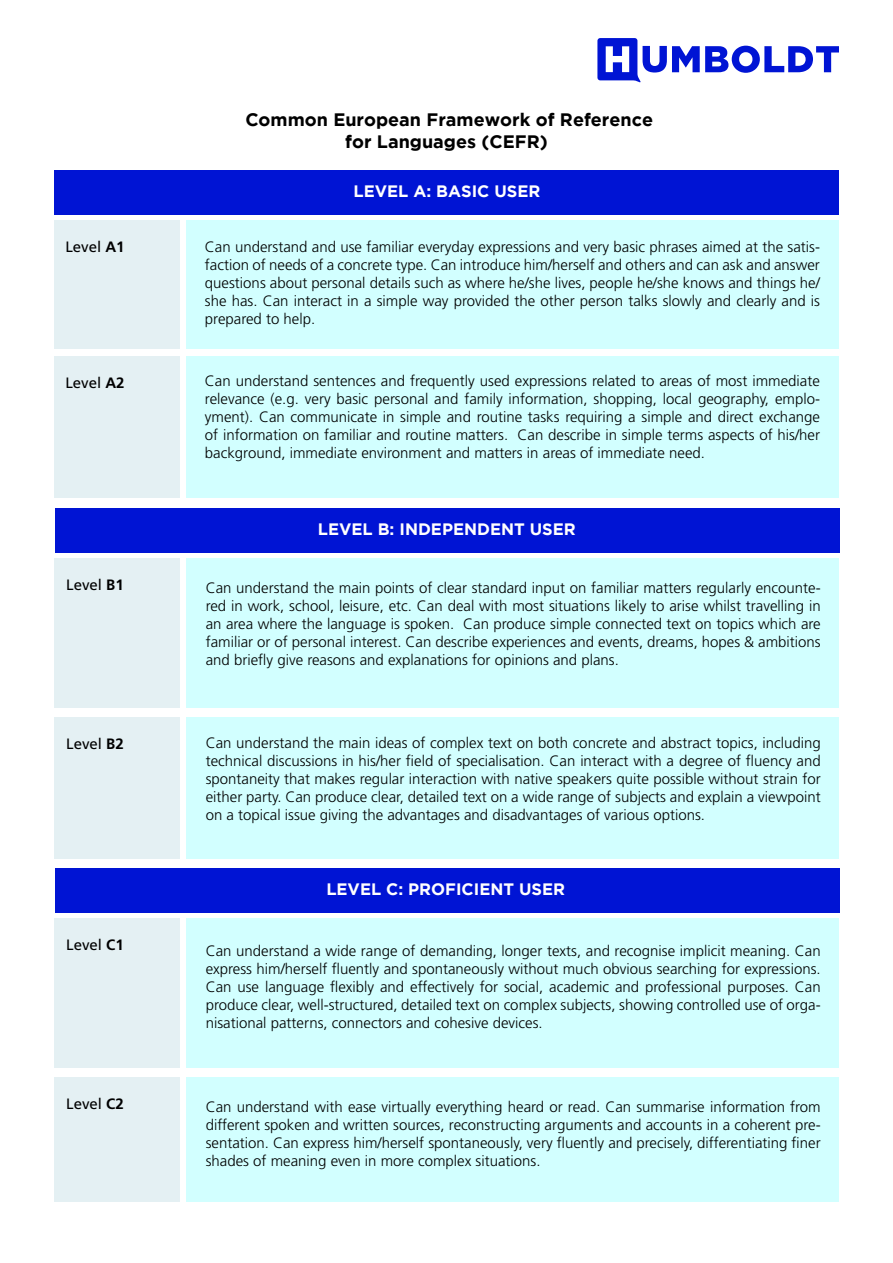
<style>
.page{position:relative;width:893px;height:1263px;background:#fff}
.page>*{position:absolute;margin:0;border:0;box-sizing:border-box;transform-origin:0 0}
.t1{font:700 18px/21.6px "Gotham";color:#000;text-align:center}
.t2{font:700 16.5px "Gotham";color:#fff}
.t3{font:300 15px/18px "Frutiger LT Std";color:#000;text-align:justify}
.t4{font:15px "Frutiger LT Std";color:#000}
.s1{font-weight:700}
</style>
<div class="page">
<svg style="left:597px;top:38px;width:242px;height:44px"></svg>
<div style="left:54px;top:170px;width:785px;height:45px;background:#0014d4"></div>
<div style="left:186px;top:220px;width:652px;height:129px;background:#d2ffff"></div>
<div style="left:54px;top:220px;width:125px;height:129px;background:#e4f0f3"></div>
<div style="left:186px;top:356px;width:652px;height:142px;background:#d2ffff"></div>
<div style="left:54px;top:356px;width:125px;height:142px;background:#e4f0f3"></div>
<div style="left:55px;top:508px;width:785px;height:44px;background:#0014d4"></div>
<div style="left:187px;top:558px;width:652px;height:150px;background:#d2ffff"></div>
<div style="left:55px;top:558px;width:125px;height:150px;background:#e4f0f3"></div>
<div style="left:187px;top:717px;width:652px;height:142px;background:#d2ffff"></div>
<div style="left:55px;top:717px;width:125px;height:142px;background:#e4f0f3"></div>
<div style="left:55px;top:868px;width:785px;height:44px;background:#0014d4"></div>
<div style="left:187px;top:918px;width:652px;height:150px;background:#d2ffff"></div>
<div style="left:55px;top:918px;width:125px;height:150px;background:#e4f0f3"></div>
<div style="left:187px;top:1077px;width:652px;height:124px;background:#d2ffff"></div>
<div style="left:55px;top:1077px;width:125px;height:124px;background:#e4f0f3"></div>
<p class="t1" style="left:245px;top:109px;width:409px">Common European Framework of Reference for Languages (CEFR)</p>
<p class="t2" style="left:354px;top:182px;width:188px">LEVEL A: BASIC USER</p>
<p class="t4" style="left:65px;top:238px;width:61px">Level <span class="s1">A1</span></p>
<p class="t3" style="left:205px;top:238px;width:617px">Can understand and use familiar everyday expressions and very basic phrases aimed at the satis&shy;faction of needs of a concrete type. Can introduce him/herself and others and can ask and answer questions about personal details such as where he/she lives, people he/she knows and things he/ she has. Can interact in a simple way provided the other person talks slowly and clearly and is prepared to help.</p>
<p class="t4" style="left:65px;top:373px;width:61px">Level <span class="s1">A2</span></p>
<p class="t3" style="left:205px;top:372px;width:617px">Can understand sentences and frequently used expressions related to areas of most immediate relevance (e.g. very basic personal and family information, shopping, local geography, emplo&shy;yment). Can communicate in simple and routine tasks requiring a simple and direct exchange of information on familiar and routine matters. Can describe in simple terms aspects of his/her background, immediate environment and matters in areas of immediate need.</p>
<p class="t2" style="left:318px;top:519px;width:259px">LEVEL B: INDEPENDENT USER</p>
<p class="t4" style="left:66px;top:576px;width:59px">Level <span class="s1">B1</span></p>
<p class="t3" style="left:206px;top:579px;width:617px">Can understand the main points of clear standard input on familiar matters regularly encounte&shy;red in work, school, leisure, etc. Can deal with most situations likely to arise whilst travelling in an area where the language is spoken. Can produce simple connected text on topics which are familiar or of personal interest. Can describe experiences and events, dreams, hopes &amp; ambitions and briefly give reasons and explanations for opinions and plans.</p>
<p class="t4" style="left:66px;top:734px;width:59px">Level <span class="s1">B2</span></p>
<p class="t3" style="left:206px;top:733px;width:617px">Can understand the main ideas of complex text on both concrete and abstract topics, including technical discussions in his/her field of specialisation. Can interact with a degree of fluency and spontaneity that makes regular interaction with native speakers quite possible without strain for either party. Can produce clear, detailed text on a wide range of subjects and explain a viewpoint on a topical issue giving the advantages and disadvantages of various options.</p>
<p class="t4" style="left:66px;top:936px;width:59px">Level <span class="s1">C1</span></p>
<p class="t2" style="left:326px;top:879px;width:240px">LEVEL C: PROFICIENT USER</p>
<p class="t3" style="left:206px;top:942px;width:617px">Can understand a wide range of demanding, longer texts, and recognise implicit meaning. Can express him/herself fluently and spontaneously without much obvious searching for expressions.<br>Can use language flexibly and effectively for social, academic and professional purposes. Can produce clear, well-structured, detailed text on complex subjects, showing controlled use of orga&shy;nisational patterns, connectors and cohesive devices.</p>
<p class="t4" style="left:66px;top:1095px;width:59px">Level <span class="s1">C2</span></p>
<p class="t3" style="left:206px;top:1098px;width:617px">Can understand with ease virtually everything heard or read. Can summarise information from different spoken and written sources, reconstructing arguments and accounts in a coherent pre&shy;sentation. Can express him/herself spontaneously, very fluently and precisely, differentiating finer shades of meaning even in more complex situations.</p>
</div>
